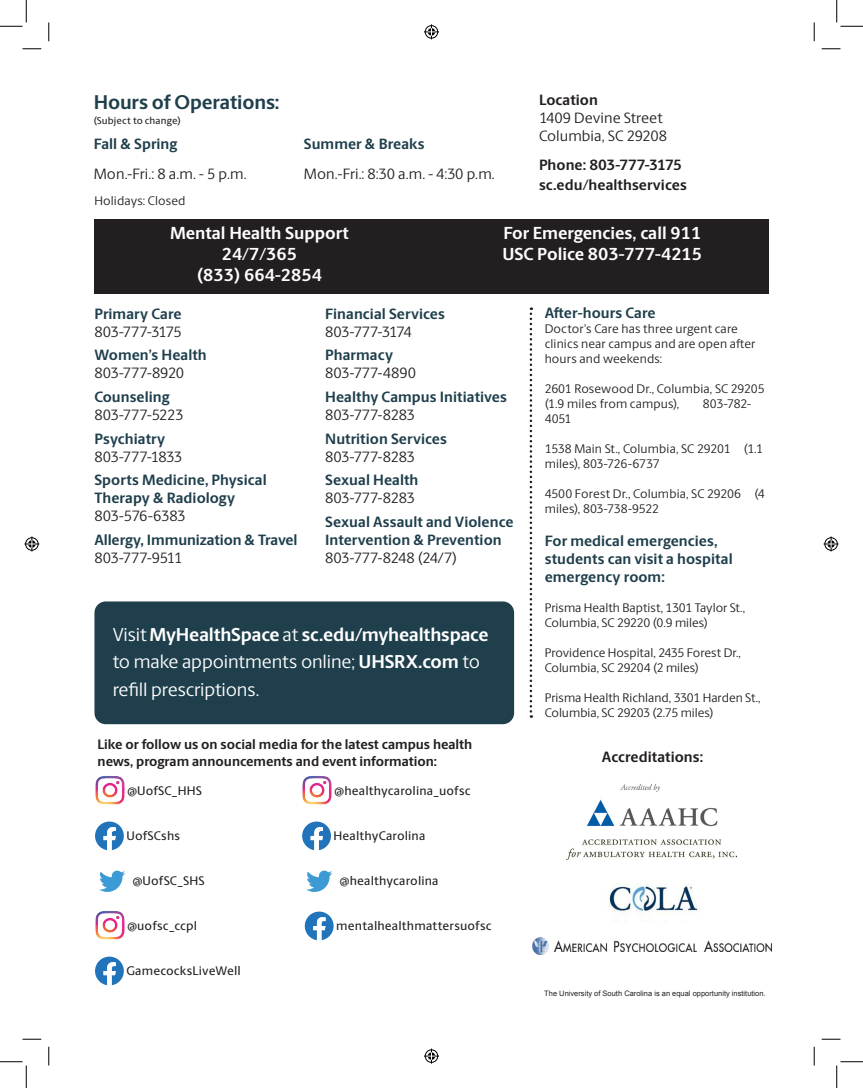
<style>
.page{position:relative;width:863px;height:1088px;background:#fff}
.page>*{position:absolute;margin:0;border:0;box-sizing:border-box;transform-origin:0 0}
.Offices_and_Services{font:700 20px "Berlingske Sans";letter-spacing:-.01em;color:#1f3f4c}
.Reversed_text{font:18.75px "Berlingske Sans";letter-spacing:-.01em;color:#fff}
.Reversed_text-2{font:700 18.75px "Berlingske Sans";letter-spacing:-.01em;color:#fff}
.t1{font:700 17.5px "Berlingske Sans";color:#fff}
.Heading_4{font:700 15px/18px "Berlingske Sans";color:#1f3f4c}
.Hours_of_Operation{font:15px "Berlingske Sans";letter-spacing:-.005em;color:#231f20}
.Hours_of_Operation-2{font:700 15px "Berlingske Sans";color:#231f20}
.Hours_of_Operation-3{font:15px "Berlingske Sans";letter-spacing:-.045em;color:#231f20}
.Hours_of_Operation-4{font:15px "Berlingske Sans";letter-spacing:-.025em;color:#231f20}
.Hours_of_Operation-5{font:15px "Berlingske Sans";letter-spacing:-.03em;color:#231f20}
.Hours_of_Operation-6{font:700 15px "Berlingske Sans";color:#1f3f4c}
.Heading_4-2{font:700 15px "Berlingske Sans";color:#231f20}
.t2{font:700 13.75px/16.5px "Berlingske Sans";color:#231f20}
.Hours_of_Operation-7{font:12.5px/15px "Berlingske Sans";letter-spacing:.005em;color:#231f20}
.t3{font:500 12.5px "Berlingske Sans";letter-spacing:.01em;color:#231f20}
.Mouse_Type{font:500 10px "Berlingske Sans";letter-spacing:.01em;color:#231f20}
.t4{font:7.5px "Arial";color:#231f20}
.s1{font-weight:400}
.s2{font-weight:700}
</style>
<div class="page">
<img style="left:532px;top:937px;width:239px;height:17px">
<img style="left:609px;top:883px;width:89px;height:33px">
<img style="left:567px;top:784px;width:169px;height:75px">
<div style="left:94px;top:219px;width:674px;height:75px;background:#231f20"></div>
<div style="left:94px;top:601px;width:420px;height:123px;background:#1f3f4c;border-radius:11px"></div>
<img style="left:95px;top:776px;width:30px;height:29px">
<svg style="left:95px;top:821px;width:29px;height:29px"></svg>
<svg style="left:99px;top:870px;width:26px;height:22px"></svg>
<img style="left:95px;top:911px;width:30px;height:29px">
<svg style="left:95px;top:956px;width:29px;height:29px"></svg>
<img style="left:302px;top:776px;width:30px;height:29px">
<svg style="left:302px;top:821px;width:29px;height:29px"></svg>
<svg style="left:306px;top:870px;width:26px;height:22px"></svg>
<svg style="left:305px;top:911px;width:28px;height:29px"></svg>
<svg style="left:529px;top:307px;width:3px;height:410px"></svg>
<svg style="left:22px;top:48px;width:19px;height:2px"></svg>
<svg style="left:821px;top:48px;width:19px;height:2px"></svg>
<svg style="left:22px;top:1038px;width:19px;height:2px"></svg>
<svg style="left:821px;top:1038px;width:19px;height:2px"></svg>
<svg style="left:48px;top:22px;width:2px;height:19px"></svg>
<svg style="left:48px;top:1046px;width:2px;height:19px"></svg>
<svg style="left:813px;top:22px;width:2px;height:19px"></svg>
<svg style="left:813px;top:1046px;width:2px;height:19px"></svg>
<svg style="left:0;top:0;width:27px;height:27px"></svg>
<svg style="left:0;top:1061px;width:27px;height:27px"></svg>
<svg style="left:836px;top:0;width:26px;height:27px"></svg>
<svg style="left:836px;top:1061px;width:26px;height:27px"></svg>
<svg style="left:424px;top:24px;width:15px;height:15px"></svg>
<svg style="left:424px;top:1048px;width:15px;height:15px"></svg>
<svg style="left:24px;top:536px;width:15px;height:15px"></svg>
<svg style="left:823px;top:536px;width:15px;height:15px"></svg>
<p class="Offices_and_Services" style="left:94px;top:87px;width:187px">Hours of Operations:</p>
<p class="Mouse_Type" style="left:94px;top:113px;width:88px">(Subject to change)</p>
<p class="Hours_of_Operation-6" style="left:94px;top:132px;width:85px">Fall &amp; Spring</p>
<p class="Hours_of_Operation" style="left:94px;top:163px;width:154px">Mon.-Fri.: 8 a.m. - 5 p.m.</p>
<p class="Hours_of_Operation-7" style="left:94px;top:193px;width:92px">Holidays: Closed</p>
<p class="Hours_of_Operation-6" style="left:304px;top:132px;width:122px">Summer &amp; Breaks</p>
<p class="Hours_of_Operation" style="left:304px;top:163px;width:192px">Mon.-Fri.: 8:30 a.m. - 4:30 p.m.</p>
<p class="t1" style="left:170px;top:220px;width:180px">Mental Health Support</p>
<p class="t1" style="left:222px;top:241px;width:77px">24/7/365</p>
<p class="t1" style="left:197px;top:262px;width:127px">(833) 664-2854</p>
<p class="Hours_of_Operation-2" style="left:539px;top:89px;width:60px">Location</p>
<p class="Hours_of_Operation" style="left:539px;top:107px;width:125px">1409 Devine Street</p>
<p class="Hours_of_Operation" style="left:539px;top:125px;width:129px">Columbia, SC 29208</p>
<p class="Hours_of_Operation-2" style="left:539px;top:154px;width:144px">Phone: 803-777-3175</p>
<p class="Hours_of_Operation-2" style="left:539px;top:174px;width:149px">sc.edu/healthservices</p>
<p class="t1" style="left:503px;top:220px;width:199px">For Emergencies, call 911</p>
<p class="t1" style="left:502px;top:241px;width:201px">USC Police 803-777-4215</p>
<p class="Heading_4" style="left:94px;top:304px;width:89px">Primary Care</p>
<p class="Hours_of_Operation-3" style="left:94px;top:321px;width:89px">803-777-3175</p>
<p class="Heading_4" style="left:94px;top:346px;width:114px">Women’s Health</p>
<p class="Hours_of_Operation" style="left:94px;top:363px;width:91px">803-777-8920</p>
<p class="Heading_4" style="left:94px;top:388px;width:77px">Counseling</p>
<p class="Hours_of_Operation-4" style="left:94px;top:404px;width:90px">803-777-5223</p>
<p class="Heading_4" style="left:94px;top:429px;width:72px">Psychiatry</p>
<p class="Hours_of_Operation-5" style="left:94px;top:446px;width:89px">803-777-1833</p>
<p class="Heading_4" style="left:94px;top:471px;width:174px">Sports Medicine, Physical<br>Therapy &amp; Radiology</p>
<p class="Hours_of_Operation-5" style="left:94px;top:505px;width:93px">803-576-6383</p>
<p class="Heading_4" style="left:94px;top:530px;width:205px">Allergy, Immunization &amp; Travel</p>
<p class="Hours_of_Operation-4" style="left:94px;top:547px;width:90px">803-777-9511</p>
<p class="Heading_4" style="left:325px;top:304px;width:121px">Financial Services</p>
<p class="Hours_of_Operation-3" style="left:325px;top:321px;width:88px">803-777-3174</p>
<p class="Heading_4" style="left:325px;top:346px;width:69px">Pharmacy</p>
<p class="Hours_of_Operation" style="left:325px;top:363px;width:92px">803-777-4890</p>
<p class="Heading_4" style="left:325px;top:388px;width:183px">Healthy Campus Initiatives</p>
<p class="Hours_of_Operation" style="left:325px;top:404px;width:91px">803-777-8283</p>
<p class="Heading_4" style="left:325px;top:429px;width:123px">Nutrition Services</p>
<p class="Hours_of_Operation" style="left:325px;top:446px;width:91px">803-777-8283</p>
<p class="Heading_4" style="left:325px;top:471px;width:95px">Sexual Health</p>
<p class="Hours_of_Operation" style="left:325px;top:487px;width:91px">803-777-8283</p>
<p class="Heading_4" style="left:325px;top:512px;width:190px">Sexual Assault and Violence</p>
<p class="Heading_4" style="left:325px;top:530px;width:178px">Intervention &amp; Prevention</p>
<p class="Hours_of_Operation" style="left:325px;top:547px;width:133px">803-777-8248 (24/7)</p>
<h3 class="Reversed_text-2" style="left:113px;top:620px;width:377px"><span class="s1">Visit</span> MyHealthSpace <span class="s1">at</span> sc.edu/myhealthspace</h3>
<h3 class="Reversed_text" style="left:113px;top:648px;width:369px">to make appointments online; <span class="s2">UHSRX.com</span> to</h3>
<h3 class="Reversed_text" style="left:113px;top:676px;width:148px">refill prescriptions.</h3>
<p class="t2" style="left:97px;top:736px;width:376px">Like or follow us on social media for the latest campus health news, program announcements and event information:</p>
<p class="t3" style="left:127px;top:780px;width:76px">@UofSC_HHS</p>
<p class="t3" style="left:126px;top:825px;width:55px">UofSCshs</p>
<p class="t3" style="left:133px;top:870px;width:73px">@UofSC_SHS</p>
<p class="t3" style="left:127px;top:915px;width:71px">@uofsc_ccpl</p>
<p class="t3" style="left:126px;top:960px;width:116px">GamecocksLiveWell</p>
<p class="t3" style="left:334px;top:780px;width:138px">@healthycarolina_uofsc</p>
<p class="t3" style="left:333px;top:825px;width:93px">HealthyCarolina</p>
<p class="t3" style="left:340px;top:870px;width:100px">@healthycarolina</p>
<p class="t3" style="left:336px;top:915px;width:157px">mentalhealthmattersuofsc</p>
<p class="Heading_4" style="left:544px;top:303px;width:112px">After-hours Care</p>
<p class="Hours_of_Operation-7" style="left:544px;top:320px;width:212px">Doctor’s Care has three urgent care clinics near campus and are open after hours and weekends:</p>
<p class="Hours_of_Operation-7" style="left:544px;top:380px;width:221px">2601 Rosewood Dr., Columbia, SC 29205 (1.9 miles from campus),</p>
<p class="Hours_of_Operation-7" style="left:703px;top:395px;width:50px">803-782-</p>
<p class="Hours_of_Operation-7" style="left:544px;top:410px;width:28px">4051</p>
<p class="Hours_of_Operation-7" style="left:544px;top:440px;width:220px">1538 Main St., Columbia, SC 29201 (1.1 miles), 803-726-6737</p>
<p class="Hours_of_Operation-7" style="left:544px;top:485px;width:222px">4500 Forest Dr., Columbia, SC 29206 (4 miles), 803-738-9522</p>
<p class="Heading_4" style="left:544px;top:531px;width:189px">For medical emergencies, students can visit a hospital emergency room:</p>
<p class="Hours_of_Operation-7" style="left:544px;top:599px;width:202px">Prisma Health Baptist, 1301 Taylor St.,<br>Columbia, SC 29220 (0.9 miles)</p>
<p class="Hours_of_Operation-7" style="left:544px;top:644px;width:198px">Providence Hospital, 2435 Forest Dr.,<br>Columbia, SC 29204 (2 miles)</p>
<p class="Hours_of_Operation-7" style="left:544px;top:689px;width:217px">Prisma Health Richland, 3301 Harden St.,<br>Columbia, SC 29203 (2.75 miles)</p>
<p class="Heading_4-2" style="left:602px;top:745px;width:103px">Accreditations:</p>
<p class="t4" style="left:544px;top:988px;width:223px">The University of South Carolina is an equal opportunity institution.</p>
</div>
